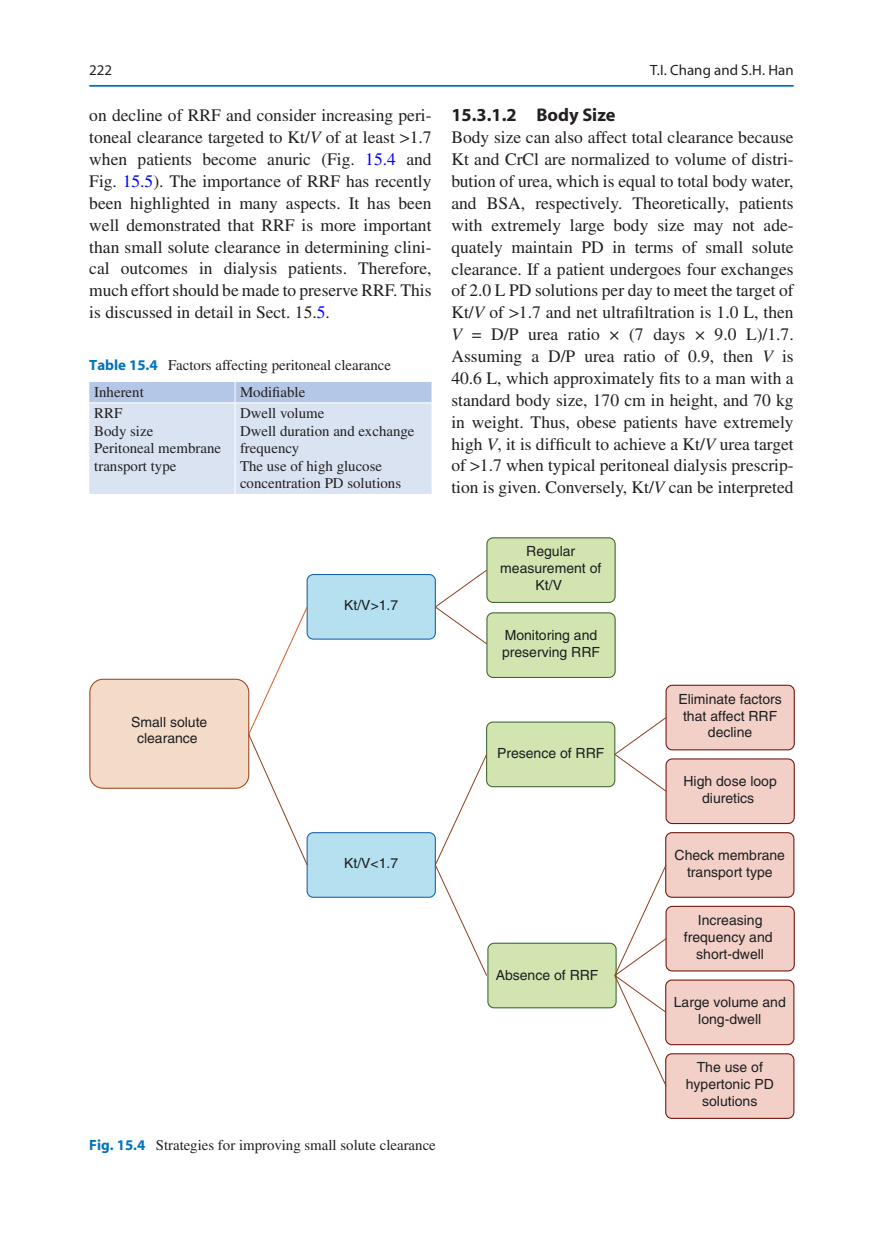
<style>
.page{position:relative;width:883px;height:1260px;background:#fff}
.page>*{position:absolute;margin:0;border:0;box-sizing:border-box;transform-origin:0 0}
.t1{font:700 18.38px "Nqmsrc Myriad";color:#231f20}
.t2{font:17.5px/21.9px "Bmcgvn Times";color:#231f20;text-align:justify}
.t3{font:14.88px/17.5px "Bmcgvn Times";color:#231f20}
.t4{font:14.88px "Ptgsvj Myriad";letter-spacing:.005em;color:#231f20}
.t5{font:14.88px "Jwlqjl Myriad";color:#231f20}
.t6{font:14px/16.8px "Dnsvlq Helvetica";color:#1d1e1f;text-align:center}
.s1{font-family:"Jwwbgt Times";font-style:italic}
.s2{color:#0000fa}
.s3{font-family:"Nqmsrc Myriad";font-weight:700;color:#0073bc}
</style>
<div class="page">
<div style="left:90px;top:679px;width:159px;height:109px;background:#f4dbc8;border-radius:13px"></div>
<div style="left:89px;top:679px;width:160px;height:110px;border:1px solid #a34823;border-radius:13px"></div>
<div style="left:307px;top:575px;width:128px;height:64px;background:#b5e0f0;border-radius:6px"></div>
<div style="left:307px;top:574px;width:129px;height:66px;border:1px solid #1a64ab;border-radius:6px"></div>
<div style="left:487px;top:538px;width:128px;height:64px;background:#d2e5b1;border-radius:6px"></div>
<div style="left:486px;top:537px;width:130px;height:66px;border:1px solid #416731;border-radius:6px"></div>
<div style="left:487px;top:613px;width:128px;height:64px;background:#d2e5b1;border-radius:6px"></div>
<div style="left:486px;top:612px;width:130px;height:66px;border:1px solid #416731;border-radius:6px"></div>
<div style="left:487px;top:722px;width:128px;height:65px;background:#d2e5b1;border-radius:6px"></div>
<div style="left:486px;top:722px;width:129px;height:65px;border:1px solid #416731;border-radius:6px"></div>
<div style="left:666px;top:685px;width:128px;height:65px;background:#f2d0c8;border-radius:6px"></div>
<div style="left:666px;top:685px;width:129px;height:65px;border:1px solid #711810;border-radius:6px"></div>
<div style="left:666px;top:759px;width:128px;height:65px;background:#f2d0c8;border-radius:6px"></div>
<div style="left:666px;top:758px;width:129px;height:66px;border:1px solid #711810;border-radius:6px"></div>
<div style="left:666px;top:833px;width:128px;height:64px;background:#f2d0c8;border-radius:6px"></div>
<div style="left:665px;top:832px;width:129px;height:66px;border:1px solid #711810;border-radius:6px"></div>
<div style="left:666px;top:906px;width:128px;height:65px;background:#f2d0c8;border-radius:6px"></div>
<div style="left:666px;top:906px;width:129px;height:66px;border:1px solid #711810;border-radius:6px"></div>
<div style="left:666px;top:980px;width:128px;height:65px;background:#f2d0c8;border-radius:6px"></div>
<div style="left:665px;top:980px;width:129px;height:65px;border:1px solid #711810;border-radius:6px"></div>
<div style="left:666px;top:1054px;width:128px;height:64px;background:#f2d0c8;border-radius:6px"></div>
<div style="left:665px;top:1053px;width:129px;height:66px;border:1px solid #711810;border-radius:6px"></div>
<div style="left:488px;top:943px;width:128px;height:65px;background:#d2e5b1;border-radius:6px"></div>
<div style="left:487px;top:943px;width:130px;height:65px;border:1px solid #416731;border-radius:6px"></div>
<div style="left:307px;top:833px;width:128px;height:64px;background:#b5e0f0;border-radius:6px"></div>
<div style="left:307px;top:832px;width:129px;height:66px;border:1px solid #1a64ab;border-radius:6px"></div>
<svg style="left:434px;top:569px;width:54px;height:76px"></svg>
<svg style="left:248px;top:606px;width:60px;height:260px"></svg>
<svg style="left:614px;top:716px;width:53px;height:76px"></svg>
<svg style="left:434px;top:753px;width:54px;height:224px"></svg>
<svg style="left:614px;top:864px;width:53px;height:223px"></svg>
<svg style="left:89px;top:381px;width:343px;height:113px;background:#d3def0"></svg>
<hr style="left:235px;top:402px;width:197px;height:1px;background:#fff">
<hr style="left:235px;top:403px;width:1px;height:91px;background:#fff">
<hr style="left:89px;top:85px;width:705px;height:2px;background:#0073bc">
<p class="t4" style="left:650px;top:63px;width:145px">T.I. Chang and S.H. Han</p>
<p class="t5" style="left:89px;top:63px;width:24px">222</p>
<p class="t2" style="left:89px;top:104px;width:344px">on decline of RRF and consider increasing peri&shy;toneal clearance targeted to Kt/<span class="s1">V</span> of at least &gt;1.7 when patients become anuric (Fig. <span class="s2">15.4</span> and Fig. <span class="s2">15.5</span>). The importance of RRF has recently been highlighted in many aspects. It has been well demonstrated that RRF is more important than small solute clearance in determining clini&shy;cal outcomes in dialysis patients. Therefore, much effort should be made to preserve RRF. This is discussed in detail in Sect. 15.<span class="s2">5</span>.</p>
<p class="t1" style="left:451px;top:106px;width:166px">15.3.1.2 Body Size</p>
<p class="t2" style="left:451px;top:126px;width:344px">Body size can also affect total clearance because Kt and CrCl are normalized to volume of distri&shy;bution of urea, which is equal to total body water, and BSA, respectively. Theoretically, patients with extremely large body size may not ade&shy;quately maintain PD in terms of small solute clearance. If a patient undergoes four exchanges of 2.0 L PD solutions per day to meet the target of Kt/<span class="s1">V</span> of &gt;1.7 and net ultrafiltration is 1.0 L, then <span class="s1">V</span> = D/P urea ratio × (7 days × 9.0 L)/1.7.<br>Assuming a D/P urea ratio of 0.9, then <span class="s1">V</span> is 40.6 L, which approximately fits to a man with a standard body size, 170 cm in height, and 70 kg in weight. Thus, obese patients have extremely high <span class="s1">V</span>, it is difficult to achieve a Kt/<span class="s1">V</span> urea target of &gt;1.7 when typical peritoneal dialysis prescrip&shy;tion is given. Conversely, Kt/<span class="s1">V</span> can be interpreted</p>
<p class="t3" style="left:94px;top:352px;width:298px;line-height:26.6px;text-indent:-5px"><span class="s3">Table 15.4</span> Factors affecting peritoneal clearance<br>Inherent</p>
<p class="t3" style="left:240px;top:383px;width:67px">Modifiable</p>
<p class="t3" style="left:94px;top:404px;width:128px">RRF<br>Body size<br>Peritoneal membrane transport type</p>
<p class="t3" style="left:240px;top:404px;width:176px">Dwell volume<br>Dwell duration and exchange frequency<br>The use of high glucose concentration PD solutions</p>
<p class="t6" style="left:131px;top:713px;width:78px">Small solute clearance</p>
<p class="t6" style="left:344px;top:597px;width:56px">Kt/V&gt;1.7</p>
<p class="t6" style="left:344px;top:855px;width:56px">Kt/V&lt;1.7</p>
<p class="t6" style="left:500px;top:543px;width:103px">Regular measurement of<br>Kt/V</p>
<p class="t6" style="left:502px;top:627px;width:100px;text-align:left">Monitoring and preserving RRF</p>
<p class="t6" style="left:497px;top:744px;width:109px">Presence of RRF</p>
<p class="t6" style="left:496px;top:967px;width:104px">Absence of RRF</p>
<p class="t3" style="left:89px;top:1136px;width:348px"><span class="s3">Fig. 15.4</span> Strategies for improving small solute clearance</p>
<p class="t6" style="left:678px;top:691px;width:105px">Eliminate factors that affect RRF decline</p>
<p class="t6" style="left:683px;top:773px;width:95px">High dose loop diuretics</p>
<p class="t6" style="left:675px;top:847px;width:112px">Check membrane transport type</p>
<p class="t6" style="left:684px;top:912px;width:90px">Increasing frequency and short-dwell</p>
<p class="t6" style="left:674px;top:994px;width:114px">Large volume and long-dwell</p>
<p class="t6" style="left:686px;top:1059px;width:89px">The use of hypertonic PD solutions</p>
</div>
